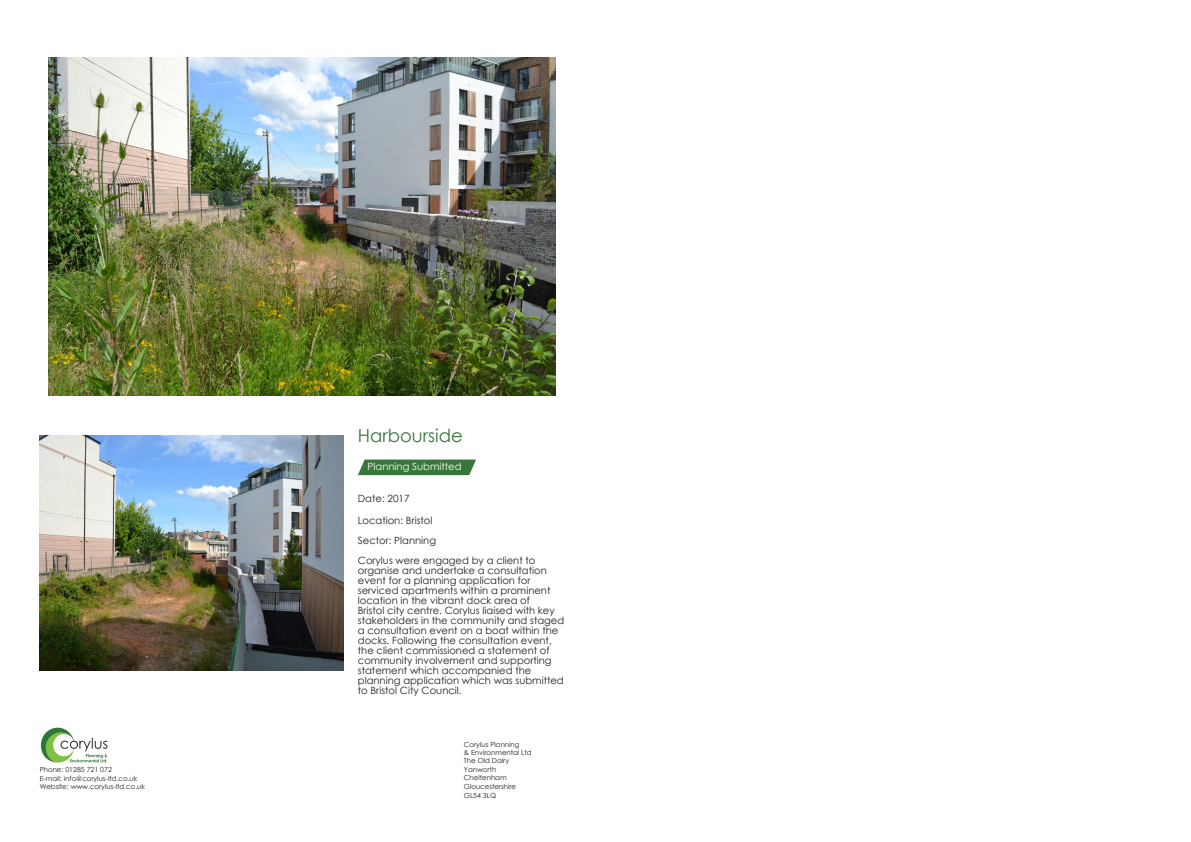
<style>
.page{position:relative;width:1191px;height:842px;background:#fff}
.page>*{position:absolute;margin:0;border:0;box-sizing:border-box;transform-origin:0 0}
.t1{font:18px "Century Gothic";color:#37773a}
.t2{font:10px/10px "Century Gothic";color:#231f20}
.t3{font:10px "Century Gothic";color:#fff}
.t4{font:7px/8.6px "Century Gothic";color:#231f20}
</style>
<div class="page">
<img style="left:40px;top:727px;width:68px;height:36px">
<img style="left:49px;top:58px;width:507px;height:338px">
<img style="left:40px;top:435px;width:303px;height:235px">
<svg style="left:358px;top:459px;width:118px;height:16px;background:#48834b"></svg>
<p class="t4" style="left:40px;top:765px;width:107px">Phone: 01285 721 072<br>E-mail: info@corylus-ltd.co.uk<br>Website: www.corylus-ltd.co.uk</p>
<p class="t1" style="left:358px;top:422px;width:107px">Harbourside</p>
<p class="t3" style="left:368px;top:460px;width:95px">Planning Submitted</p>
<p class="t2" style="left:358px;top:493px;width:53px">Date: 2017</p>
<p class="t2" style="left:358px;top:515px;width:76px">Location: Bristol</p>
<p class="t2" style="left:358px;top:535px;width:80px">Sector: Planning</p>
<p class="t2" style="left:358px;top:555px;width:208px">Corylus were engaged by a client to organise and undertake a consultation event for a planning application for serviced apartments within a prominent location in the vibrant dock area of<br>Bristol city centre. Corylus liaised with key stakeholders in the community and staged a consultation event on a boat within the docks. Following the consultation event, the client commissioned a statement of community involvement and supporting statement which accompanied the planning application which was submitted to Bristol City Council.</p>
<p class="t4" style="left:464px;top:740px;width:69px">Corylus Planning<br>&amp; Environmental Ltd<br>The Old Dairy<br>Yanworth<br>Cheltenham<br>Gloucestershire<br>GL54 3LQ</p>
</div>
